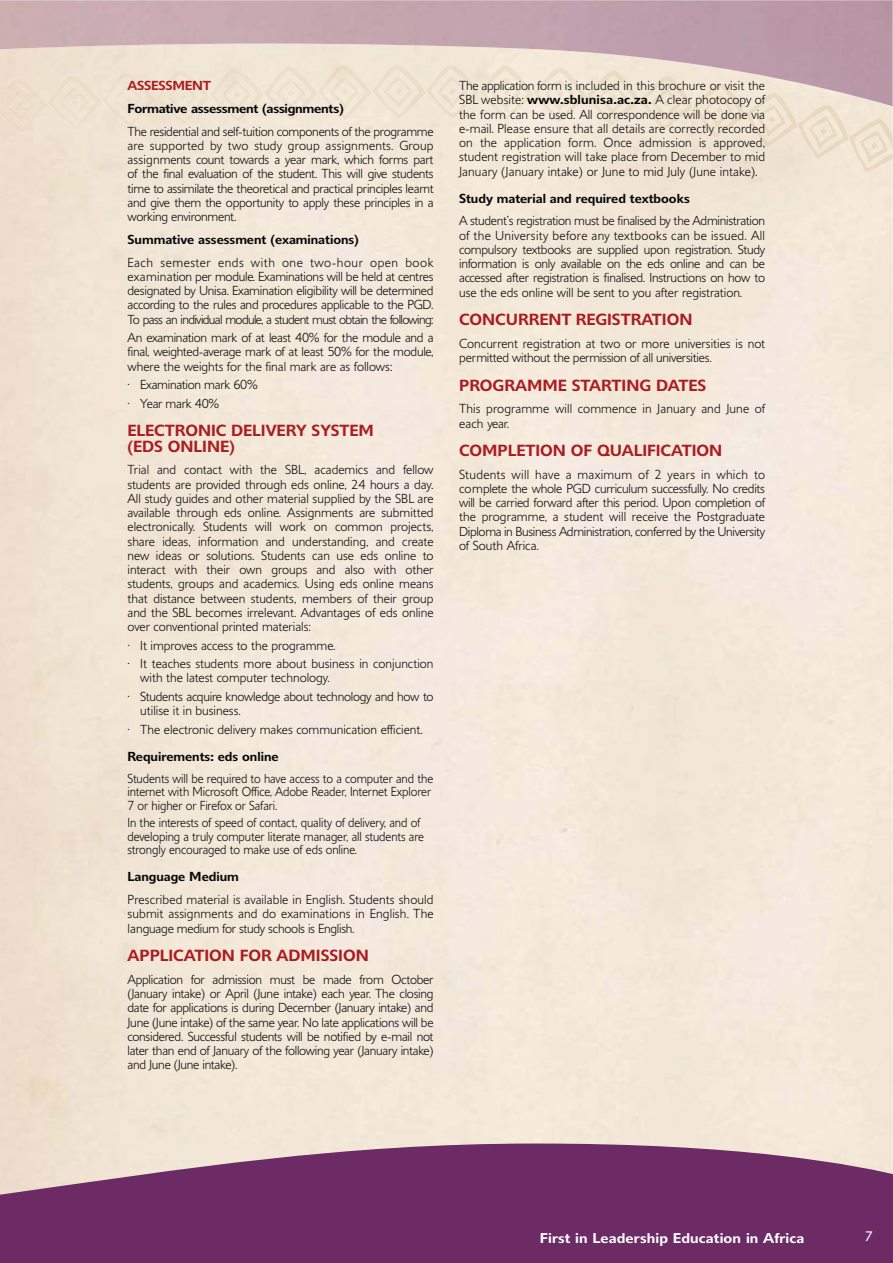
<style>
.page{position:relative;width:893px;height:1263px;background:#fff}
.page>*{position:absolute;margin:0;border:0;box-sizing:border-box;transform-origin:0 0}
.t1{font:600 15.75px/15.8px "Delargo DT";color:#a81e22}
.t2{font:600 13.8px "Delargo DT";letter-spacing:.01em;color:#fff}
.t3{font:italic 13.5px "Delargo DT";color:#fff}
.t4{font:300 12.75px/14.2px "Delargo DT";letter-spacing:-.005em;color:#040809;text-align:justify}
.t5{font:300 12.75px/13.5px "Delargo DT";letter-spacing:-.005em;color:#040809;scale:.95 1}
.t6{font:600 12.75px "Delargo DT";color:#040809}
.t7{font:600 12.75px "Delargo DT";letter-spacing:-.02em;color:#040809}
.t8{font:600 12.75px "Delargo DT";letter-spacing:-.02em;color:#a81e22}
.s1{font-weight:600}
</style>
<div class="page">
<svg style="left:0;top:1144px;width:893px;height:119px;background:#7c4171"></svg>
<img style="left:849px;top:119px;width:44px;height:53px">
<img style="left:797px;top:104px;width:52px;height:54px">
<img style="left:745px;top:93px;width:52px;height:54px">
<img style="left:693px;top:83px;width:52px;height:54px">
<img style="left:640px;top:76px;width:53px;height:54px">
<img style="left:587px;top:71px;width:53px;height:54px">
<img style="left:533px;top:67px;width:54px;height:55px">
<img style="left:318px;top:64px;width:215px;height:56px">
<img style="left:264px;top:66px;width:53px;height:54px">
<img style="left:210px;top:68px;width:53px;height:54px">
<img style="left:156px;top:70px;width:53px;height:54px">
<img style="left:102px;top:72px;width:53px;height:55px">
<img style="left:48px;top:75px;width:53px;height:55px">
<img style="left:0;top:78px;width:47px;height:55px">
<p class="t8" style="left:128px;top:81px;width:85px">ASSESSMENT</p>
<p class="t7" style="left:128px;top:104px;width:218px">Formative assessment (assignments)</p>
<p class="t4" style="left:128px;top:125px;width:308px">The residential and self-tuition components of the programme are supported by two study group assignments. Group assignments count towards a year mark, which forms part of the final evaluation of the student. This will give students time to assimilate the theoretical and practical principles learnt and give them the opportunity to apply these principles in a working environment.</p>
<p class="t6" style="left:128px;top:235px;width:233px">Summative assessment (examinations)</p>
<p class="t4" style="left:128px;top:256px;width:308px">Each semester ends with one two-hour open book examination per module. Examinations will be held at centres designated by Unisa. Examination eligibility will be determined according to the rules and procedures applicable to the PGD.<br>To pass an individual module, a student must obtain the following:</p>
<p class="t4" style="left:128px;top:331px;width:307px">An examination mark of at least 40% for the module and a final, weighted-average mark of at least 50% for the module, where the weights for the final mark are as follows:</p>
<p class="t4" style="left:128px;top:376px;width:132px;line-height:18.5px">· Examination mark 60% · Year mark 40%</p>
<p class="t1" style="left:128px;top:424px;width:248px">ELECTRONIC DELIVERY SYSTEM (EDS ONLINE)</p>
<p class="t4" style="left:128px;top:464px;width:308px">Trial and contact with the SBL, academics and fellow students are provided through eds online, 24 hours a day.<br>All study guides and other material supplied by the SBL are available through eds online. Assignments are submitted electronically. Students will work on common projects, share ideas, information and understanding, and create new ideas or solutions. Students can use eds online to interact with their own groups and also with other students, groups and academics. Using eds online means that distance between students, members of their group and the SBL becomes irrelevant. Advantages of eds online over conventional printed materials:</p>
<p class="t4" style="left:128px;top:637px;width:307px;line-height:18.5px">· It improves access to the programme.<br>· It teaches students more about business in conjunction</p>
<p class="t4" style="left:128px;top:670px;width:308px;line-height:18.5px;text-indent:13px">with the latest computer technology.<br>· Students acquire knowledge about technology and how to</p>
<p class="t4" style="left:128px;top:703px;width:297px;line-height:18.5px;text-indent:13px">utilise it in business.<br>· The electronic delivery makes communication efficient.</p>
<p class="t6" style="left:128px;top:752px;width:153px">Requirements: eds online</p>
<p class="t5" style="left:128px;top:772px;width:323px">Students will be required to have access to a computer and the internet with Microsoft Office, Adobe Reader, Internet Explorer<br>7 or higher or Firefox or Safari.</p>
<p class="t5" style="left:128px;top:817px;width:314px">In the interests of speed of contact, quality of delivery, and of developing a truly computer literate manager, all students are strongly encouraged to make use of eds online.</p>
<p class="t6" style="left:128px;top:872px;width:113px">Language Medium</p>
<p class="t4" style="left:128px;top:894px;width:308px">Prescribed material is available in English. Students should submit assignments and do examinations in English. The language medium for study schools is English.</p>
<p class="t1" style="left:128px;top:949px;width:243px">APPLICATION FOR ADMISSION</p>
<p class="t4" style="left:128px;top:973px;width:308px">Application for admission must be made from October (January intake) or April (June intake) each year. The closing date for applications is during December (January intake) and June (June intake) of the same year. No late applications will be considered. Successful students will be notified by e-mail not later than end of January of the following year (January intake) and June (June intake).</p>
<p class="t4" style="left:459px;top:80px;width:308px">The application form is included in this brochure or visit the SBL website: <span class="s1">www.sblunisa.ac.za.</span> A clear photocopy of the form can be used. All correspondence will be done via e-mail. Please ensure that all details are correctly recorded on the application form. Once admission is approved, student registration will take place from December to mid January (January intake) or June to mid July (June intake).</p>
<p class="t6" style="left:459px;top:193px;width:232px">Study material and required textbooks</p>
<p class="t4" style="left:459px;top:215px;width:308px">A student’s registration must be finalised by the Administration of the University before any textbooks can be issued. All compulsory textbooks are supplied upon registration. Study information is only available on the eds online and can be accessed after registration is finalised. Instructions on how to use the eds online will be sent to you after registration.</p>
<p class="t1" style="left:459px;top:313px;width:235px">CONCURRENT REGISTRATION</p>
<p class="t4" style="left:459px;top:337px;width:307px">Concurrent registration at two or more universities is not permitted without the permission of all universities.</p>
<p class="t1" style="left:459px;top:378px;width:249px">PROGRAMME STARTING DATES</p>
<p class="t4" style="left:459px;top:403px;width:307px">This programme will commence in January and June of each year.</p>
<p class="t1" style="left:459px;top:444px;width:265px">COMPLETION OF QUALIFICATION</p>
<p class="t4" style="left:459px;top:468px;width:308px">Students will have a maximum of 2 years in which to complete the whole PGD curriculum successfully. No credits will be carried forward after this period. Upon completion of the programme, a student will receive the Postgraduate Diploma in Business Administration, conferred by the University of South Africa.</p>
<p class="t2" style="left:540px;top:1233px;width:266px">First in Leadership Education in Africa</p>
<p class="t3" style="left:864px;top:1229px;width:9px">7</p>
</div>
